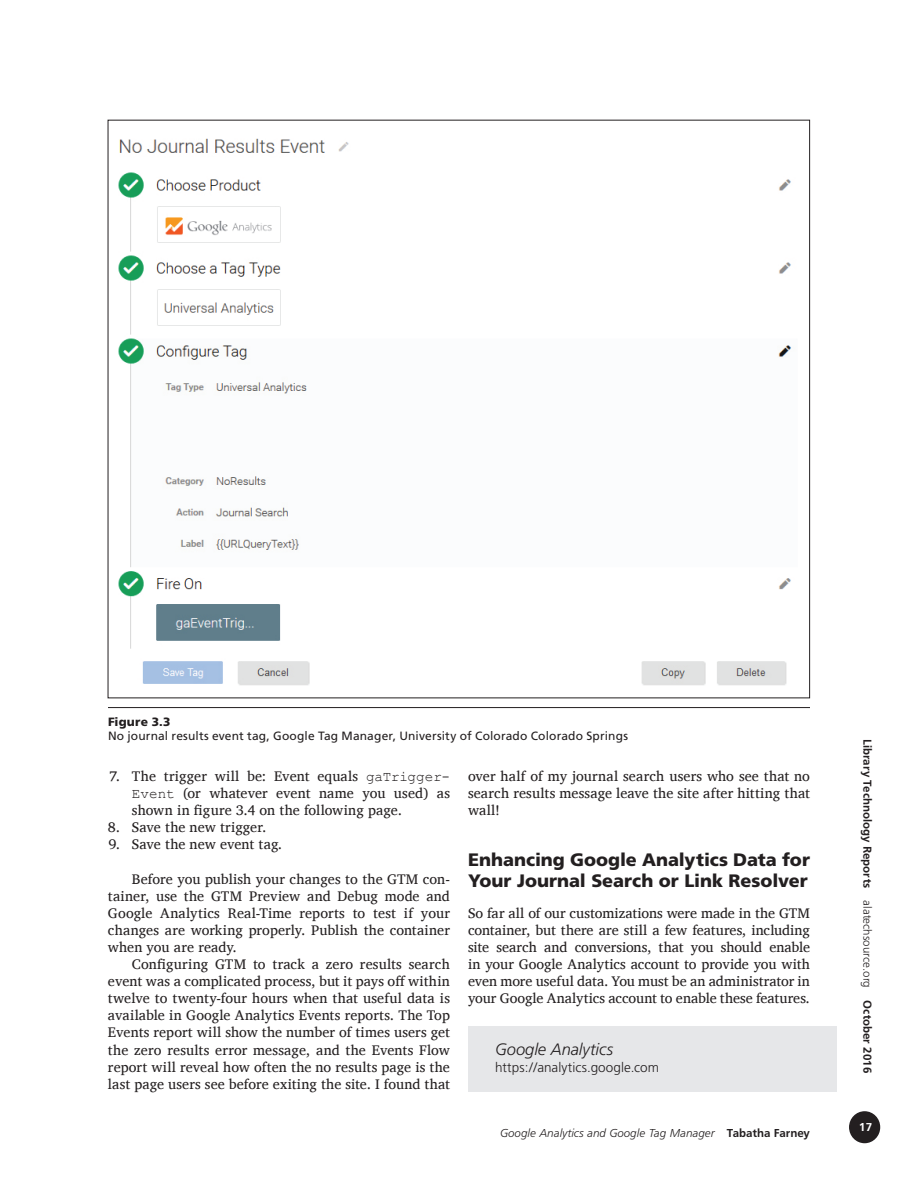
<style>
.page{position:relative;width:918px;height:1188px;background:#fff}
.page>*{position:absolute;margin:0;border:0;box-sizing:border-box;transform-origin:0 0}
.t1{font:900 18px/21px "Frutiger";color:#231f20}
.t2{font:italic 300 16.5px "Frutiger";letter-spacing:-.005em;color:#231f20}
.t3{font:14.25px/17.1px "Charis SIL";color:#231f20;text-align:justify}
.t4{font:300 13.5px "Frutiger";letter-spacing:.005em;color:#231f20}
.t5{font:12px "Frutiger";letter-spacing:.01em;color:#231f20}
.t6{font:12px "Frugal Sans Bold DTC";color:#231f20}
.t7{font:12px "Frugal Sans Light Italic DTC";color:#231f20}
.t8{font:900 12px "Frutiger";letter-spacing:.015em;color:#231f20}
.t9{font:12px "Frugal Sans Bold DTC";color:#fff}
.s1{font-family:"Courier New"}
.s2{font-family:"Frugal Sans Bold DTC"}
.s3{font-family:"Frugal Sans Light DTC"}
</style>
<div class="page">
<div style="left:850px;top:1112px;width:29px;height:31px;background:#231f20;border-radius:50%"></div>
<div style="left:849px;top:1111px;width:31px;height:32px;border:2px solid #231f20;border-radius:50%"></div>
<div style="left:468px;top:1026px;width:369px;height:66px;background:#e6e7e9"></div>
<hr style="left:108px;top:707px;width:702px;height:1px;background:#231f20">
<img style="left:118px;top:138px;width:673px;height:548px">
<p class="t8" style="left:108px;top:714px;width:64px">Figure 3.3</p>
<p class="t5" style="left:108px;top:729px;width:522px">No journal results event tag, Google Tag Manager, University of Colorado Colorado Springs</p>
<p class="t3" style="left:132px;top:767px;width:320px;text-indent:-22px">7. The trigger will be: Event equals <span class="s1">gaTrigger-Event</span> (or whatever event name you used) as shown in figure 3.4 on the following page.</p>
<p class="t3" style="left:108px;top:819px;width:160px">8. Save the new trigger.</p>
<p class="t3" style="left:108px;top:836px;width:175px">9. Save the new event tag.</p>
<p class="t3" style="left:108px;top:870px;width:344px;text-indent:24px">Before you publish your changes to the GTM con&shy;tainer, use the GTM Preview and Debug mode and Google Analytics Real-Time reports to test if your changes are working properly. Publish the container when you are ready.</p>
<p class="t3" style="left:108px;top:956px;width:344px;text-indent:24px">Configuring GTM to track a zero results search event was a complicated process, but it pays off within twelve to twenty-four hours when that useful data is available in Google Analytics Events reports. The Top Events report will show the number of times users get the zero results error message, and the Events Flow report will reveal how often the no results page is the last page users see before exiting the site. I found that</p>
<p class="t3" style="left:468px;top:767px;width:344px">over half of my journal search users who see that no search results message leave the site after hitting that wall!</p>
<p class="t1" style="left:468px;top:849px;width:344px">Enhancing Google Analytics Data for<br>Your Journal Search or Link Resolver</p>
<p class="t3" style="left:468px;top:904px;width:344px">So far all of our customizations were made in the GTM container, but there are still a few features, including site search and conversions, that you should enable in your Google Analytics account to provide you with even more useful data. You must be an administrator in your Google Analytics account to enable these features.</p>
<p class="t2" style="left:495px;top:1039px;width:120px">Google Analytics</p>
<p class="t4" style="left:495px;top:1059px;width:166px">https://analytics.google.com</p>
<p class="t7" style="left:500px;top:1126px;width:311px">Google Analytics and Google Tag Manager <span class="s2">Tabatha Farney</span></p>
<p class="t6" style="left:874px;top:739px;width:336px;rotate:90deg">Library Technology Reports <span class="s3">alatechsource.org</span> October 2016</p>
<p class="t9" style="left:859px;top:1120px;width:14px">17</p>
</div>
